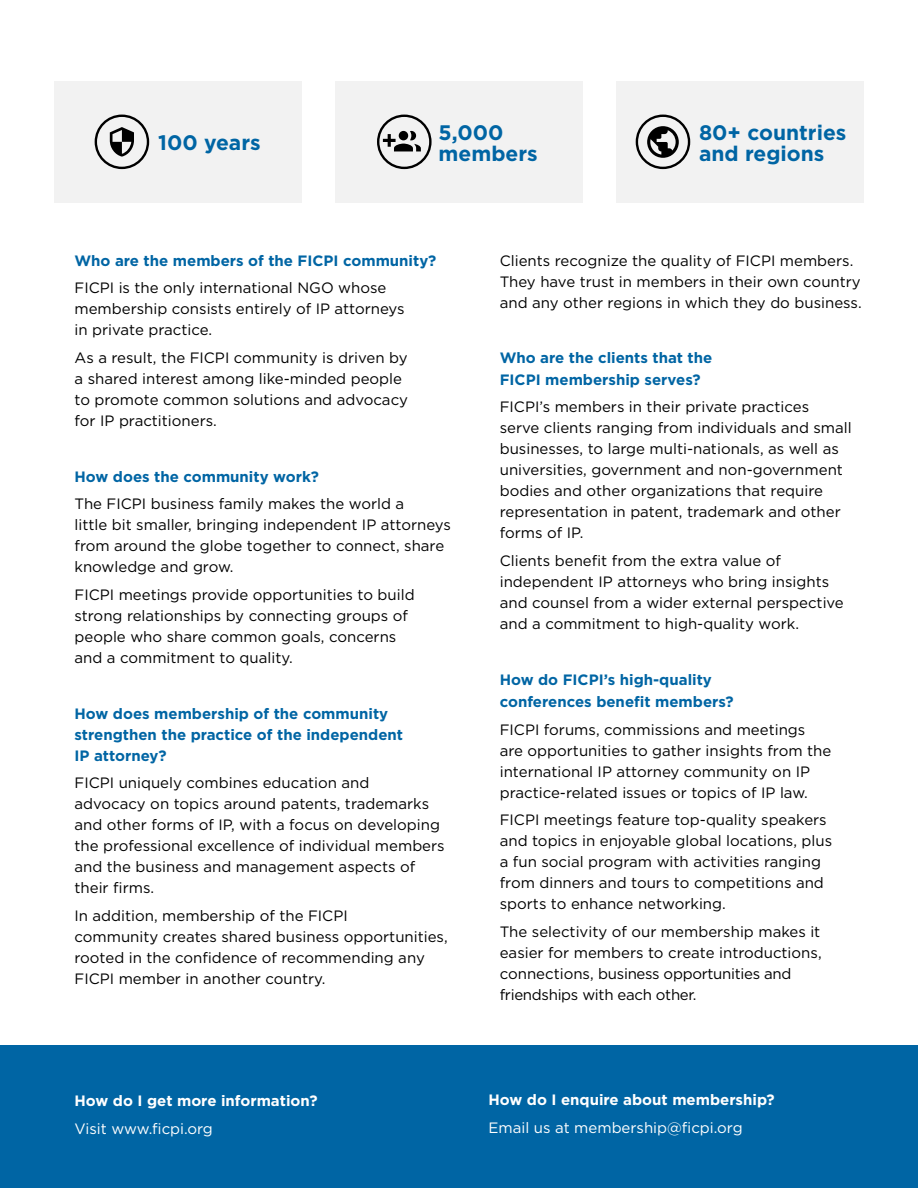
<style>
.page{position:relative;width:918px;height:1188px;background:#fff}
.page>*{position:absolute;margin:0;border:0;box-sizing:border-box;transform-origin:0 0}
.t1{font:700 21px/21px "Gotham";color:#0065a4}
.t2{font:15px/21px "Gotham";color:#000}
.t3{font:700 15px/21px "Gotham";color:#0065a4}
.t4{font:700 15px "Gotham";color:#fff}
.t5{font:15px "Gotham";color:#fff}
</style>
<div class="page">
<div style="left:0;top:1045px;width:918px;height:143px;background:#0065a4"></div>
<div style="left:54px;top:81px;width:247px;height:121px;background:#f2f2f2"></div>
<div style="left:335px;top:81px;width:248px;height:121px;background:#f2f2f2"></div>
<div style="left:617px;top:81px;width:247px;height:121px;background:#f2f2f2"></div>
<div style="left:95px;top:115px;width:54px;height:54px;border:2px solid #000;border-radius:50%"></div>
<svg style="left:110px;top:127px;width:24px;height:30px"></svg>
<svg style="left:647px;top:126px;width:32px;height:32px"></svg>
<div style="left:636px;top:115px;width:54px;height:54px;border:2px solid #000;border-radius:50%"></div>
<div style="left:377px;top:115px;width:55px;height:54px;border:2px solid #000;border-radius:50%"></div>
<svg style="left:383px;top:131px;width:38px;height:20px"></svg>
<h1 class="t1" style="left:158px;top:132px;width:104px">100 years</h1>
<h1 class="t1" style="left:439px;top:122px;width:101px">5,000 members</h1>
<h1 class="t1" style="left:699px;top:122px;width:149px">80+ countries and regions</h1>
<p class="t3" style="left:75px;top:250px;width:363px">Who are the members of the FICPI community?</p>
<p class="t2" style="left:75px;top:277px;width:332px">FICPI is the only international NGO whose membership consists entirely of IP attorneys in private practice.</p>
<p class="t2" style="left:75px;top:347px;width:335px">As a result, the FICPI community is driven by a shared interest among like-minded people to promote common solutions and advocacy for IP practitioners.</p>
<p class="t3" style="left:75px;top:466px;width:246px">How does the community work?</p>
<p class="t2" style="left:75px;top:493px;width:378px">The FICPI business family makes the world a<br>little bit smaller, bringing independent IP attorneys from around the globe together to connect, share knowledge and grow.</p>
<p class="t2" style="left:75px;top:584px;width:342px">FICPI meetings provide opportunities to build strong relationships by connecting groups of people who share common goals, concerns and a commitment to quality.</p>
<p class="t3" style="left:75px;top:703px;width:330px">How does membership of the community strengthen the practice of the independent<br>IP attorney?</p>
<p class="t2" style="left:75px;top:772px;width:372px">FICPI uniquely combines education and<br>advocacy on topics around patents, trademarks and other forms of IP, with a focus on developing the professional excellence of individual members and the business and management aspects of their firms.</p>
<p class="t2" style="left:75px;top:905px;width:375px">In addition, membership of the FICPI<br>community creates shared business opportunities, rooted in the confidence of recommending any FICPI member in another country.</p>
<p class="t4" style="left:75px;top:1091px;width:245px">How do I get more information?</p>
<p class="t5" style="left:75px;top:1119px;width:140px">Visit www.ficpi.org</p>
<p class="t2" style="left:500px;top:249px;width:363px">Clients recognize the quality of FICPI members.<br>They have trust in members in their own country and any other regions in which they do business.</p>
<p class="t3" style="left:500px;top:347px;width:214px;line-height:21.6px">Who are the clients that the<br>FICPI membership serves?</p>
<p class="t2" style="left:500px;top:396px;width:354px">FICPI’s members in their private practices serve clients ranging from individuals and small businesses, to large multi-nationals, as well as universities, government and non-government bodies and other organizations that require representation in patent, trademark and other forms of IP.</p>
<p class="t2" style="left:500px;top:550px;width:346px">Clients benefit from the extra value of independent IP attorneys who bring insights and counsel from a wider external perspective and a commitment to high-quality work.</p>
<p class="t3" style="left:500px;top:669px;width:235px;line-height:21.6px">How do FICPI’s high-quality conferences benefit members?</p>
<p class="t2" style="left:500px;top:718px;width:333px">FICPI forums, commissions and meetings are opportunities to gather insights from the international IP attorney community on IP practice-related issues or topics of IP law.</p>
<p class="t2" style="left:500px;top:809px;width:334px">FICPI meetings feature top-quality speakers and topics in enjoyable global locations, plus a fun social program with activities ranging from dinners and tours to competitions and sports to enhance networking.</p>
<p class="t2" style="left:500px;top:921px;width:323px">The selectivity of our membership makes it easier for members to create introductions, connections, business opportunities and friendships with each other.</p>
<p class="t4" style="left:489px;top:1090px;width:288px">How do I enquire about membership?</p>
<p class="t5" style="left:489px;top:1118px;width:256px">Email us at membership@ficpi.org</p>
</div>
